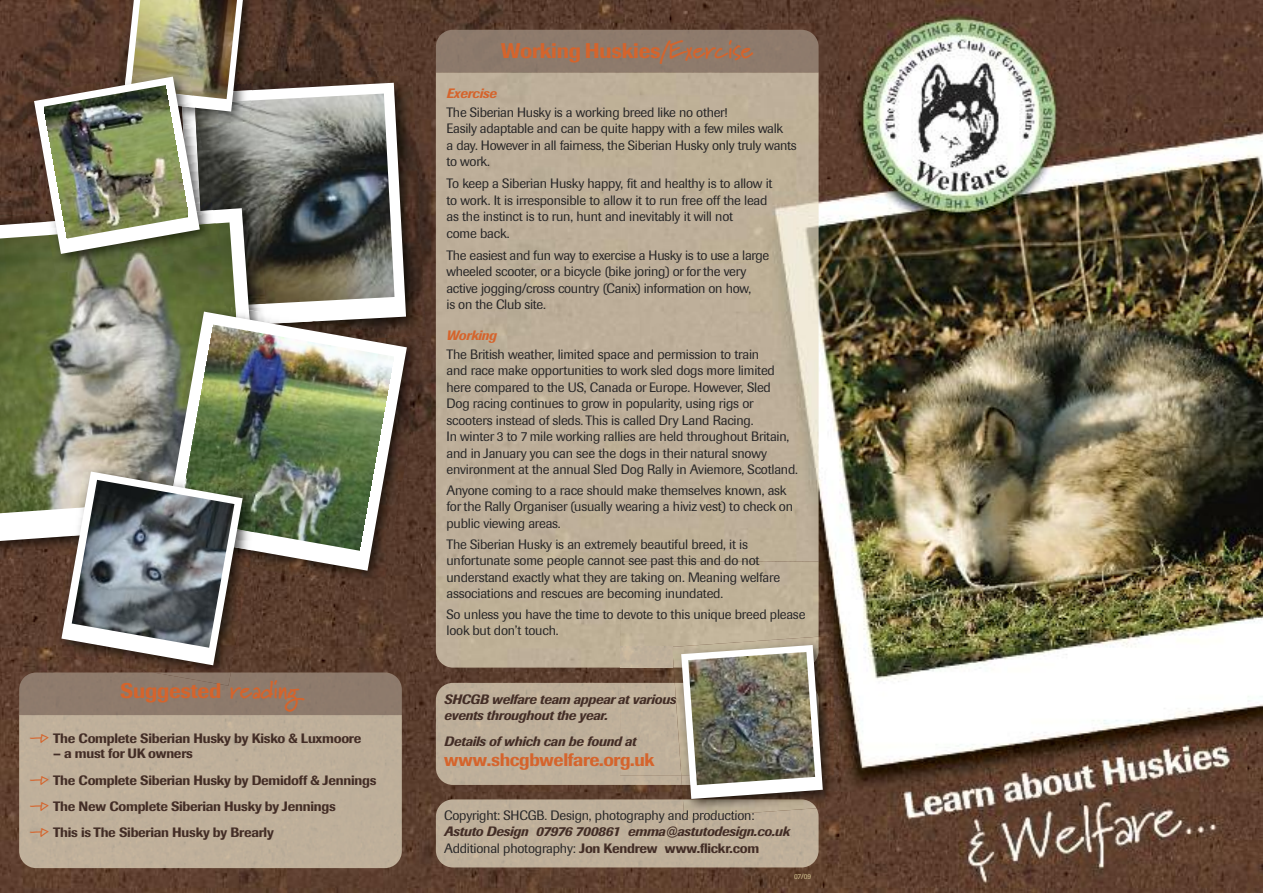
<style>
.page{position:relative;width:1263px;height:893px;background:#fff}
.page>*{position:absolute;margin:0;border:0;box-sizing:border-box;transform-origin:0 0}
.t1{font:500 21px "Imago BQ";letter-spacing:-.015em;color:#d5642c}
.t2{font:500 18px "Imago BQ";letter-spacing:-.02em;color:#d5642c}
.t3{font:13.5px/16.5px "Imago BQ";letter-spacing:-.015em;color:#272627}
.t4{font:italic 500 13.5px/15.8px "Imago BQ";letter-spacing:-.02em;color:#432d26}
.t5{font:500 13.5px/26.4px "Imago BQ";letter-spacing:-.02em;color:#432d26}
.t6{font:italic 500 13.5px "Imago BQ";letter-spacing:-.015em;color:#d5642c}
.t7{font:7.5px "Imago BQ";color:#d3c390}
.s1{font-family:"Marydale";font-weight:700;font-size:24px}
.s2{font-family:"Marydale";font-weight:700;color:#d5642c}
.s3{font-weight:400;font-style:normal;color:#272627}
.s4{font-style:normal}
</style>
<div class="page">
<img style="left:0;top:0;width:1263px;height:893px">
<img style="left:819px;top:562px;width:14px;height:74px">
<img style="left:620px;top:668px;width:54px;height:15px">
<div style="left:436px;top:72px;width:383px;height:596px;background:#beaf99"></div>
<div style="left:620px;top:562px;width:199px;height:85px;background:#bfb197"></div>
<img style="left:620px;top:647px;width:52px;height:21px">
<div style="left:436px;top:30px;width:383px;height:17px;background:#8d7a6c"></div>
<img style="left:436px;top:683px;width:17px;height:102px">
<div style="left:620px;top:683px;width:54px;height:92px;background:#bfb09a"></div>
<div style="left:436px;top:799px;width:383px;height:68px;background:#bfb09a"></div>
<img style="left:394px;top:75px;width:32px;height:262px">
<svg style="left:266px;top:83px;width:140px;height:229px"></svg>
<svg style="left:0;top:208px;width:264px;height:334px"></svg>
<img style="left:0;top:222px;width:167px;height:292px">
<img style="left:249px;top:337px;width:178px;height:254px">
<img style="left:167px;top:307px;width:82px;height:5px">
<svg style="left:165px;top:312px;width:242px;height:259px"></svg>
<img style="left:180px;top:325px;width:214px;height:226px">
<img style="left:51px;top:549px;width:198px;height:123px">
<img style="left:77px;top:461px;width:90px;height:10px">
<img style="left:243px;top:550px;width:9px;height:17px">
<img style="left:243px;top:477px;width:12px;height:73px">
<img style="left:243px;top:479px;width:20px;height:53px">
<svg style="left:61px;top:471px;width:182px;height:194px"></svg>
<img style="left:72px;top:480px;width:162px;height:168px">
<img style="left:24px;top:79px;width:10px;height:135px">
<img style="left:34px;top:0;width:360px;height:307px">
<img style="left:44px;top:85px;width:144px;height:154px">
<img style="left:674px;top:636px;width:159px;height:139px">
<img style="left:672px;top:637px;width:147px;height:31px">
<img style="left:675px;top:683px;width:6px;height:92px">
<img style="left:683px;top:799px;width:133px;height:18px">
<svg style="left:681px;top:645px;width:142px;height:154px"></svg>
<img style="left:688px;top:652px;width:127px;height:133px">
<div style="left:19px;top:851px;width:383px;height:17px;background:#bfb09a"></div>
<div style="left:19px;top:672px;width:383px;height:43px;background:#8e7b6c"></div>
<img style="left:153px;top:672px;width:78px;height:14px">
<h1 class="t1" style="left:120px;top:683px;width:182px">Suggested <span class="s1">reading</span></h1>
<p class="t5" style="left:30px;top:727px;width:333px"><span class="s2">Í</span> The Complete Siberian Husky by Kisko &amp; Luxmoore</p>
<p class="t5" style="left:30px;top:742px;width:348px;text-indent:23px">– a must for UK owners<br><span class="s2">Í</span> The Complete Siberian Husky by Demidoff &amp; Jennings <span class="s2">Í</span> The New Complete Siberian Husky by Jennings<br><span class="s2">Í</span> This is The Siberian Husky by Brearly</p>
<h1 class="t1" style="left:501px;top:43px;width:254px">Working Huskies<span class="s1">/Exercise</span></h1>
<p class="t6" style="left:446px;top:89px;width:52px">Exercise</p>
<p class="t3" style="left:446px;top:105px;width:352px">The Siberian Husky is a working breed like no other!<br>Easily adaptable and can be quite happy with a few miles walk<br>a day. However in all fairness, the Siberian Husky only truly wants to work.</p>
<p class="t3" style="left:446px;top:177px;width:328px">To keep a Siberian Husky happy, fit and healthy is to allow it to work. It is irresponsible to allow it to run free off the lead as the instinct is to run, hunt and inevitably it will not<br>come back.</p>
<p class="t3" style="left:446px;top:248px;width:324px">The easiest and fun way to exercise a Husky is to use a large wheeled scooter, or a bicycle (bike joring) or for the very active jogging/cross country (Canix) information on how,<br>is on the Club site.</p>
<p class="t6" style="left:446px;top:330px;width:52px">Working</p>
<p class="t3" style="left:446px;top:347px;width:353px">The British weather, limited space and permission to train<br>and race make opportunities to work sled dogs more limited here compared to the US, Canada or Europe. However, Sled<br>Dog racing continues to grow in popularity, using rigs or scooters instead of sleds. This is called Dry Land Racing.<br>In winter 3 to 7 mile working rallies are held throughout Britain, and in January you can see the dogs in their natural snowy environment at the annual Sled Dog Rally in Aviemore, Scotland.</p>
<p class="t3" style="left:446px;top:483px;width:348px">Anyone coming to a race should make themselves known, ask for the Rally Organiser (usually wearing a hiviz vest) to check on public viewing areas.</p>
<p class="t3" style="left:446px;top:537px;width:335px">The Siberian Husky is an extremely beautiful breed, it is unfortunate some people cannot see past this and do not understand exactly what they are taking on. Meaning welfare associations and rescues are becoming inundated.</p>
<p class="t3" style="left:446px;top:607px;width:360px">So unless you have the time to devote to this unique breed please look but don’t touch.</p>
<p class="t4" style="left:444px;top:693px;width:233px">SHCGB welfare team appear at various events throughout the year.</p>
<p class="t4" style="left:444px;top:735px;width:194px">Details of which can be found at</p>
<h2 class="t2" style="left:444px;top:753px;width:212px">www.shcgbwelfare.org.uk</h2>
<p class="t3" style="left:444px;top:808px;width:312px">Copyright: SHCGB. Design, photography and production:</p>
<p class="t4" style="left:444px;top:825px;width:347px;line-height:16.5px">Astuto Design 07976 700861 emma@astutodesign.co.uk<br><span class="s3">Additional photography:</span> <span class="s4">Jon Kendrew www.flickr.com</span></p>
<p class="t7" style="left:794px;top:873px;width:18px">07/09</p>
</div>
